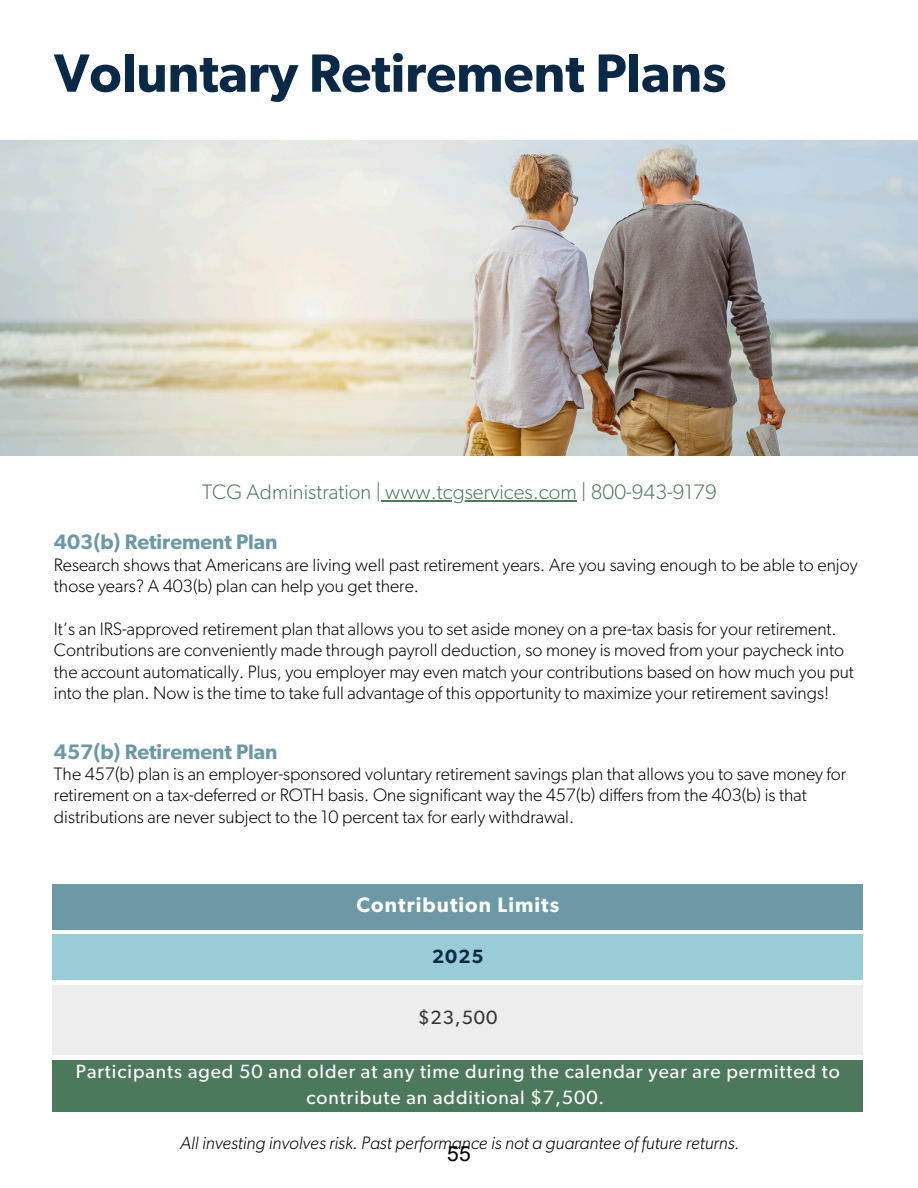
<style>
.page{position:relative;width:918px;height:1188px;background:#fff}
.page>*{position:absolute;margin:0;border:0;box-sizing:border-box;transform-origin:0 0}
.t1{font:600 54px "Gibson";color:#092947}
.t2{font:300 21px "Gibson";letter-spacing:.005em;color:#4c785b}
.t3{font:600 21px "Gibson";color:#6b99a5}
.t4{font:600 21px "Gibson";letter-spacing:.05em;color:#fff}
.t5{font:21px "Arial";color:#000}
.t6{font:19.2px/25.8px "Gibson";letter-spacing:.05em;color:#fff;text-align:center}
.t7{font:19.2px "Gibson";color:#333}
.t8{font:600 19.2px "Gibson";color:#092947}
.t9{font:300 18px/21.3px "Gibson";color:#000}
.t10{font:italic 300 18px "Gibson";color:#000}
</style>
<div class="page">
<div style="left:53px;top:884px;width:810px;height:45px;background:#6b99a5"></div>
<div style="left:53px;top:935px;width:810px;height:45px;background:#9accd8"></div>
<div style="left:53px;top:985px;width:810px;height:70px;background:#ededed"></div>
<div style="left:53px;top:1060px;width:810px;height:52px;background:#4c785b"></div>
<img style="left:0;top:140px;width:918px;height:315px">
<hr style="left:381px;top:500px;width:196px;height:1px;background:#4c785b">
<p class="t1" style="left:54px;top:49px;width:674px">Voluntary Retirement Plans</p>
<p class="t2" style="left:202px;top:482px;width:516px">TCG Administration | www.tcgservices.com | 800-943-9179</p>
<p class="t3" style="left:54px;top:533px;width:225px">403(b) Retirement Plan</p>
<p class="t9" style="left:54px;top:555px;width:805px">Research shows that Americans are living well past retirement years. Are you saving enough to be able to enjoy those years? A 403(b) plan can help you get there.</p>
<p class="t9" style="left:54px;top:619px;width:802px">It’s an IRS-approved retirement plan that allows you to set aside money on a pre-tax basis for your retirement.<br>Contributions are conveniently made through payroll deduction, so money is moved from your paycheck into the account automatically. Plus, you employer may even match your contributions based on how much you put into the plan. Now is the time to take full advantage of this opportunity to maximize your retirement savings!</p>
<p class="t3" style="left:54px;top:742px;width:225px">457(b) Retirement Plan</p>
<p class="t9" style="left:54px;top:764px;width:794px">The 457(b) plan is an employer-sponsored voluntary retirement savings plan that allows you to save money for retirement on a tax-deferred or ROTH basis. One significant way the 457(b) differs from the 403(b) is that distributions are never subject to the 10 percent tax for early withdrawal.</p>
<h1 class="t4" style="left:356px;top:896px;width:204px">Contribution Limits</h1>
<p class="t8" style="left:432px;top:947px;width:53px">2025</p>
<h2 class="t7" style="left:418px;top:1006px;width:81px">$23,500</h2>
<p class="t6" style="left:76px;top:1058px;width:765px">Participants aged 50 and older at any time during the calendar year are permitted to contribute an additional $7,500.</p>
<p class="t10" style="left:180px;top:1134px;width:561px">All investing involves risk. Past performance is not a guarantee of future returns.</p>
<p class="t5" style="left:447px;top:1142px;width:25px">55</p>
</div>
